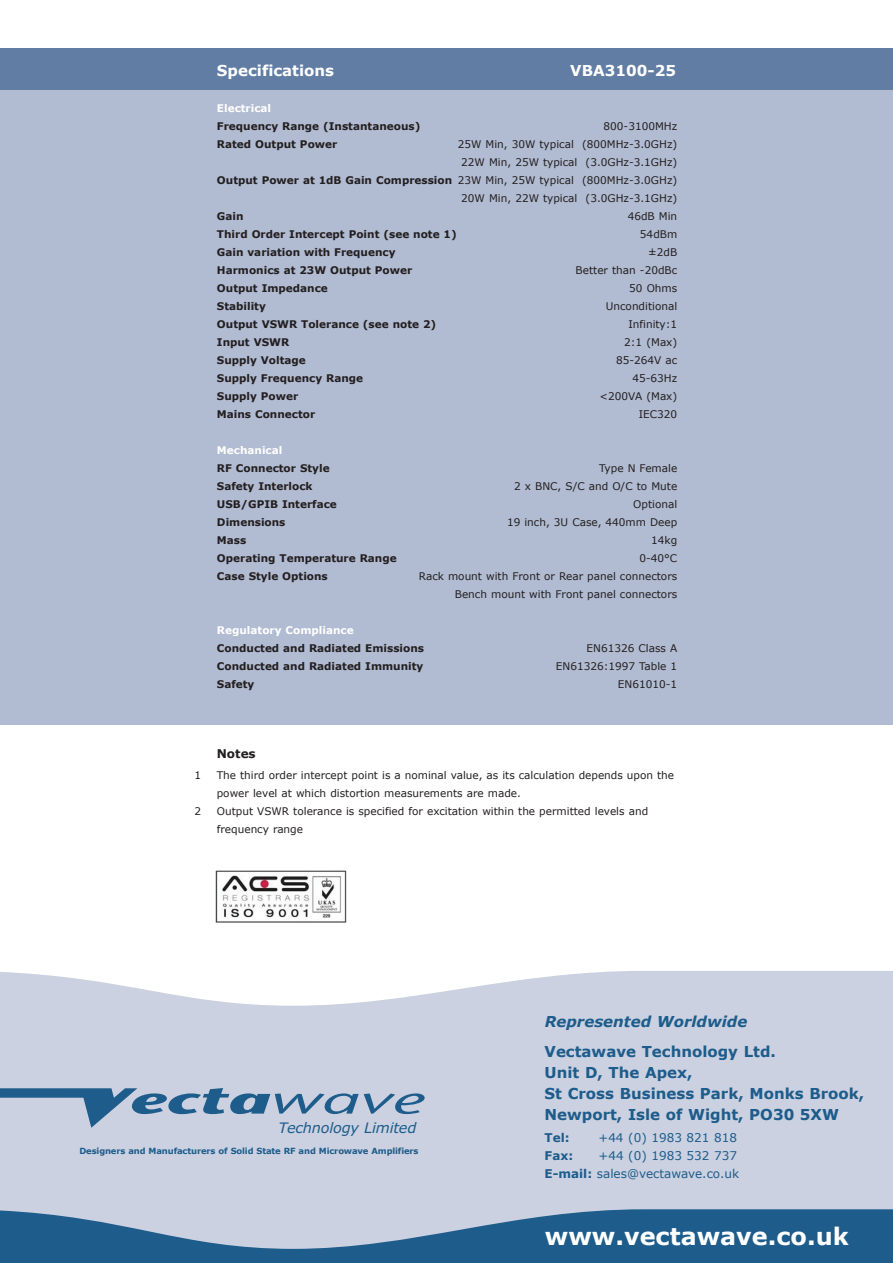
<style>
.page{position:relative;width:893px;height:1263px;background:#fff}
.page>*{position:absolute;margin:0;border:0;box-sizing:border-box;transform-origin:0 0}
.t1{font:700 24px "Verdana";color:#fff}
.t2{font:700 15px/21px "Verdana";color:#1d5c8b}
.t3{font:700 15px "Verdana";color:#fff}
.t4{font:italic 700 15px "Verdana";color:#1d5c8b}
.t5{font:italic 14.4px "Verdana";letter-spacing:-.015em;color:#1d5c8b}
.t6{font:12px/18px "Verdana";color:#1d5c8b;text-align:right}
.t7{font:700 12px "Verdana";color:#1d5c8b}
.t8{font:700 12px "Verdana";color:#231f20}
.t9{font:10.5px/18px "Verdana";color:#231f20;text-align:right}
.t10{font:700 10.5px "Verdana";color:#231f20}
.t11{font:700 10.5px "Verdana";color:#fff}
.t12{font:700 8.4px "Verdana";letter-spacing:-.015em;color:#1d5c8b}
.s1{font-weight:700}
</style>
<div class="page">
<div style="left:0;top:971px;width:893px;height:238px;background:#cbd1e0"></div>
<svg style="left:0;top:1209px;width:893px;height:54px;background:#4c7ca2"></svg>
<svg style="left:0;top:1088px;width:425px;height:40px;background:#9bb0c8"></svg>
<div style="left:0;top:48px;width:893px;height:44px;background:#617da4"></div>
<div style="left:0;top:90px;width:893px;height:634px;background:#b1bbd1"></div>
<img style="left:216px;top:871px;width:130px;height:51px">
<h2 class="t3" style="left:217px;top:60px;width:119px">Specifications</h2>
<h2 class="t3" style="left:570px;top:60px;width:107px">VBA3100-25</h2>
<p class="t11" style="left:217px;top:101px;width:56px">Electrical</p>
<p class="t10" style="left:217px;top:119px;width:205px">Frequency Range (Instantaneous)</p>
<p class="t9" style="left:603px;top:117px;width:75px">800-3100MHz</p>
<p class="t10" style="left:217px;top:137px;width:122px">Rated Output Power</p>
<p class="t9" style="left:217px;top:135px;width:462px">25W Min, 30W typical (800MHz-3.0GHz)<br>22W Min, 25W typical (3.0GHz-3.1GHz)<br><span class="s1">Output Power at 1dB Gain Compression</span> 23W Min, 25W typical (800MHz-3.0GHz)<br>20W Min, 22W typical (3.0GHz-3.1GHz)</p>
<p class="t10" style="left:217px;top:209px;width:28px">Gain</p>
<p class="t9" style="left:628px;top:207px;width:51px">46dB Min</p>
<p class="t10" style="left:217px;top:227px;width:241px">Third Order Intercept Point (see note 1)</p>
<p class="t9" style="left:640px;top:225px;width:39px">54dBm</p>
<p class="t10" style="left:217px;top:245px;width:180px">Gain variation with Frequency</p>
<p class="t9" style="left:648px;top:243px;width:31px">±2dB</p>
<p class="t10" style="left:217px;top:263px;width:197px">Harmonics at 23W Output Power</p>
<p class="t9" style="left:576px;top:261px;width:103px">Better than -20dBc</p>
<p class="t10" style="left:217px;top:281px;width:112px">Output Impedance</p>
<p class="t9" style="left:629px;top:279px;width:50px">50 Ohms</p>
<p class="t10" style="left:217px;top:299px;width:50px">Stability</p>
<p class="t9" style="left:606px;top:297px;width:73px">Unconditional</p>
<p class="t10" style="left:217px;top:317px;width:221px">Output VSWR Tolerance (see note 2)</p>
<p class="t9" style="left:628px;top:315px;width:50px">Infinity:1</p>
<p class="t10" style="left:217px;top:335px;width:74px">Input VSWR</p>
<p class="t9" style="left:624px;top:333px;width:55px">2:1 (Max)</p>
<p class="t10" style="left:217px;top:353px;width:90px">Supply Voltage</p>
<p class="t9" style="left:616px;top:351px;width:63px">85-264V ac</p>
<p class="t10" style="left:217px;top:371px;width:148px">Supply Frequency Range</p>
<p class="t9" style="left:632px;top:369px;width:46px">45-63Hz</p>
<p class="t10" style="left:217px;top:389px;width:83px">Supply Power</p>
<p class="t9" style="left:600px;top:387px;width:79px">&lt;200VA (Max)</p>
<p class="t10" style="left:217px;top:407px;width:100px">Mains Connector</p>
<p class="t9" style="left:639px;top:405px;width:40px">IEC320</p>
<p class="t11" style="left:217px;top:443px;width:67px">Mechanical</p>
<p class="t10" style="left:217px;top:461px;width:114px">RF Connector Style</p>
<p class="t9" style="left:599px;top:459px;width:80px">Type N Female</p>
<p class="t10" style="left:217px;top:479px;width:97px">Safety Interlock</p>
<p class="t9" style="left:514px;top:477px;width:165px">2 x BNC, S/C and O/C to Mute</p>
<p class="t10" style="left:217px;top:497px;width:121px">USB/GPIB Interface</p>
<p class="t9" style="left:633px;top:495px;width:46px">Optional</p>
<p class="t10" style="left:217px;top:515px;width:70px">Dimensions</p>
<p class="t9" style="left:507px;top:513px;width:172px">19 inch, 3U Case, 440mm Deep</p>
<p class="t10" style="left:217px;top:533px;width:31px">Mass</p>
<p class="t9" style="left:651px;top:531px;width:28px">14kg</p>
<p class="t10" style="left:217px;top:551px;width:181px">Operating Temperature Range</p>
<p class="t9" style="left:639px;top:549px;width:39px">0-40°C</p>
<p class="t10" style="left:217px;top:569px;width:112px">Case Style Options</p>
<p class="t9" style="left:419px;top:567px;width:260px">Rack mount with Front or Rear panel connectors<br>Bench mount with Front panel connectors</p>
<p class="t11" style="left:217px;top:623px;width:138px">Regulatory Compliance</p>
<p class="t10" style="left:217px;top:641px;width:209px">Conducted and Radiated Emissions</p>
<p class="t9" style="left:587px;top:639px;width:92px">EN61326 Class A</p>
<p class="t10" style="left:217px;top:659px;width:208px">Conducted and Radiated Immunity</p>
<p class="t9" style="left:556px;top:657px;width:123px">EN61326:1997 Table 1</p>
<p class="t10" style="left:217px;top:677px;width:39px">Safety</p>
<p class="t9" style="left:618px;top:675px;width:61px">EN61010-1</p>
<p class="t8" style="left:217px;top:745px;width:40px">Notes</p>
<p class="t9" style="left:195px;top:766px;width:8px">1</p>
<p class="t9" style="left:217px;top:766px;width:459px;text-align:left">The third order intercept point is a nominal value, as its calculation depends upon the power level at which distortion measurements are made.</p>
<p class="t9" style="left:195px;top:802px;width:8px">2</p>
<p class="t9" style="left:217px;top:802px;width:433px;text-align:left">Output VSWR tolerance is specified for excitation within the permitted levels and frequency range</p>
<h3 class="t5" style="left:278px;top:1118px;width:139px">Technology Limited</h3>
<p class="t12" style="left:79px;top:1145px;width:341px">Designers and Manufacturers of Solid State RF and Microwave Amplifiers</p>
<h2 class="t4" style="left:545px;top:1011px;width:204px">Represented Worldwide</h2>
<h2 class="t2" style="left:544px;top:1041px;width:321px">Vectawave Technology Ltd.<br>Unit D, The Apex,<br>St Cross Business Park, Monks Brook,<br>Newport, Isle of Wight, PO30 5XW</h2>
<p class="t7" style="left:544px;top:1129px;width:27px">Tel:</p>
<p class="t6" style="left:598px;top:1129px;width:140px">+44 (0) 1983 821 818</p>
<p class="t7" style="left:544px;top:1147px;width:30px">Fax:</p>
<p class="t6" style="left:545px;top:1147px;width:196px">+44 (0) 1983 532 737<br><span class="s1">E-mail:</span> sales@vectawave.co.uk</p>
<h1 class="t1" style="left:545px;top:1219px;width:305px">www.vectawave.co.uk</h1>
</div>
